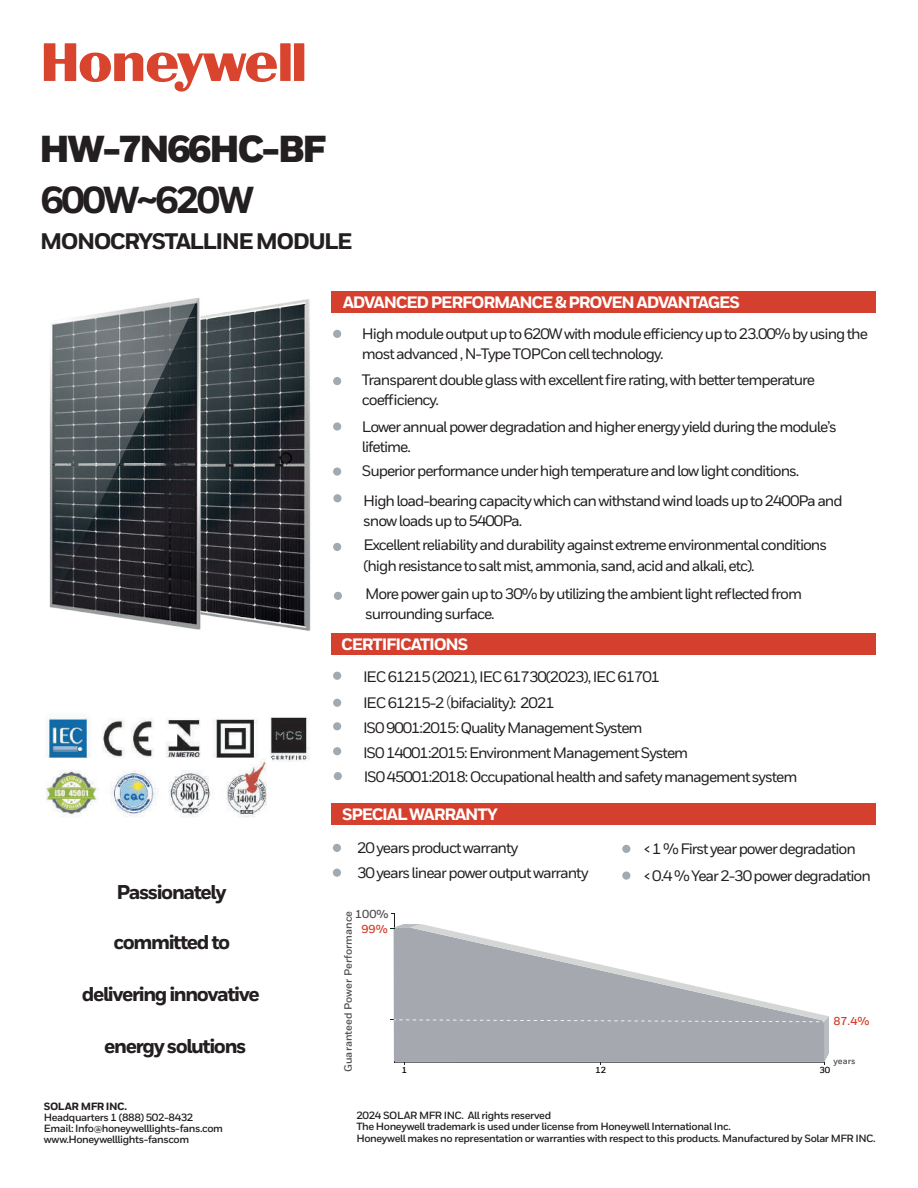
<style>
.page{position:relative;width:918px;height:1188px;background:#fff}
.page>*{position:absolute;margin:0;border:0;box-sizing:border-box;transform-origin:0 0}
.t1{font:900 37.5px "Honeywell Sans";letter-spacing:-.07em;color:#231f20}
.t2{font:800 37.5px "Honeywell Sans";letter-spacing:-.07em;color:#231f20}
.t3{font:800 22.5px "Honeywell Sans";letter-spacing:-.07em;color:#231f20}
.t4{font:800 19.95px "Honeywell Sans";letter-spacing:-.07em;color:#231f20}
.t5{font:800 16.5px "Honeywell Sans";letter-spacing:-.07em;color:#fff}
.t6{font:500 15.15px/20.2px "Honeywell Sans";letter-spacing:-.07em;color:#231f20}
.t7{font:700 11.4px "Honeywell Sans TT";color:#d53f2d}
.t8{font:700 11.4px "Honeywell Sans TT";color:#515153}
.t9{font:700 10.5px/11.1px "Honeywell Sans";letter-spacing:-.04em;color:#231f20}
.t10{font:700 10.5px "Honeywell Sans TT";color:#515153}
.t11{font:800 10.5px "Honeywell Sans";letter-spacing:-.04em;color:#231f20}
.t12{font:700 8.7px "Honeywell Sans TT";color:#000001}
.t13{font:700 8.7px "Honeywell Sans TT";color:#515153}
.s1{font-family:"Koz Go Pr 6 N";font-weight:400}
</style>
<div class="page">
<svg style="left:44px;top:43px;width:260px;height:49px"></svg>
<div style="left:331px;top:291px;width:545px;height:21px;background:#d53f2d"></div>
<div style="left:331px;top:634px;width:545px;height:21px;background:#d53f2d"></div>
<div style="left:331px;top:803px;width:545px;height:22px;background:#d53f2d"></div>
<div style="left:333px;top:672px;width:8px;height:8px;background:#a1aab1;border-radius:50%"></div>
<div style="left:333px;top:699px;width:8px;height:8px;background:#a1aab1;border-radius:50%"></div>
<div style="left:333px;top:722px;width:8px;height:8px;background:#a1aab1;border-radius:50%"></div>
<div style="left:333px;top:747px;width:8px;height:8px;background:#a1aab1;border-radius:50%"></div>
<div style="left:333px;top:844px;width:8px;height:8px;background:#a1aab1;border-radius:50%"></div>
<div style="left:333px;top:869px;width:8px;height:8px;background:#a1aab1;border-radius:50%"></div>
<div style="left:622px;top:845px;width:8px;height:8px;background:#a1aab1;border-radius:50%"></div>
<div style="left:622px;top:872px;width:8px;height:8px;background:#a1aab1;border-radius:50%"></div>
<div style="left:334px;top:772px;width:8px;height:8px;background:#a1aab1;border-radius:50%"></div>
<img style="left:45px;top:717px;width:265px;height:44px">
<img style="left:45px;top:759px;width:226px;height:59px">
<hr style="left:394px;top:913px;width:1px;height:150px;background:#1c1920">
<svg style="left:391px;top:924px;width:438px;height:141px"></svg>
<div style="left:333px;top:330px;width:8px;height:8px;background:#a1aab1;border-radius:50%"></div>
<div style="left:333px;top:377px;width:8px;height:8px;background:#a1aab1;border-radius:50%"></div>
<div style="left:333px;top:422px;width:8px;height:9px;background:#a1aab1;border-radius:50%"></div>
<div style="left:333px;top:467px;width:8px;height:9px;background:#a1aab1;border-radius:50%"></div>
<div style="left:333px;top:543px;width:8px;height:8px;background:#a1aab1;border-radius:50%"></div>
<div style="left:333px;top:494px;width:9px;height:8px;background:#a1aab1;border-radius:50%"></div>
<div style="left:334px;top:592px;width:8px;height:8px;background:#a1aab1;border-radius:50%"></div>
<img style="left:209px;top:299px;width:102px;height:332px">
<img style="left:49px;top:297px;width:160px;height:333px">
<svg style="left:50px;top:298px;width:148px;height:310px;background:#4b5054"></svg>
<h1 class="t1" style="left:39px;top:126px;width:288px">HW-7N66HC-BF</h1>
<h1 class="t2" style="left:41px;top:177px;width:215px">600W~620W</h1>
<h2 class="t3" style="left:40px;top:227px;width:314px">MONOCRYSTALLINE MODULE</h2>
<p class="t5" style="left:343px;top:292px;width:399px">ADVANCED PERFORMANCE &amp; PROVEN ADVANTAGES</p>
<p class="t6" style="left:362px;top:324px;width:508px">High module output up to 620W with module efficiency up to 23.00% by using the most advanced , N-Type TOPCon cell technology.</p>
<p class="t6" style="left:362px;top:370px;width:455px">Transparent double glass with excellent fire rating, with better temperature coefficiency.</p>
<p class="t6" style="left:362px;top:416px;width:476px">Lower annual power degradation and higher energy yield during the module’s lifetime.</p>
<p class="t6" style="left:362px;top:455px;width:482px;line-height:30.8px">Superior performance under high temperature and low light conditions.<br>High load-bearing capacity which can withstand wind loads up to 2400Pa and</p>
<p class="t6" style="left:363px;top:509px;width:465px;line-height:24px">snow loads up to 5400Pa.<br>Excellent reliability and durability against extreme environmental conditions</p>
<p class="t6" style="left:363px;top:551px;width:440px;line-height:28.5px">(high resistance to salt mist, ammonia, sand, acid and alkali, etc).<br>More power gain up to 30% by utilizing the ambient light reflected from</p>
<p class="t6" style="left:365px;top:604px;width:131px">surrounding surface.</p>
<p class="t5" style="left:341px;top:634px;width:129px">CERTIFICATIONS</p>
<p class="t6" style="left:363px;top:664px;width:299px;line-height:26.4px">IEC 61215 (2021), IEC 61730(2023), IEC 61701<br>IEC 61215-2<span class="s1">（</span>bifaciality): 2021</p>
<p class="t6" style="left:363px;top:716px;width:327px;line-height:24.8px">IS0 9001:2015: Quality Management System<br>IS0 14001:2015: Environment Management System</p>
<p class="t6" style="left:364px;top:767px;width:435px">IS0 45001:2018: Occupational health and safety management system</p>
<h3 class="t4" style="left:116px;top:880px;width:112px">Passionately</h3>
<h3 class="t4" style="left:113px;top:930px;width:118px">committed to</h3>
<h3 class="t4" style="left:82px;top:982px;width:180px">delivering innovative</h3>
<h3 class="t4" style="left:104px;top:1034px;width:144px">energy solutions</h3>
<p class="t5" style="left:342px;top:804px;width:158px">SPECIAL WARRANTY</p>
<p class="t6" style="left:357px;top:836px;width:233px;line-height:25.2px">20 years product warranty<br>30 years linear power output warranty</p>
<p class="t8" style="left:355px;top:907px;width:35px">100%</p>
<p class="t10" style="left:342px;top:1072px;width:163px;rotate:-90deg">Guaranteed Power Performance</p>
<p class="t7" style="left:361px;top:922px;width:28px">99%</p>
<p class="t12" style="left:402px;top:1065px;width:7px">1</p>
<p class="t12" style="left:596px;top:1065px;width:12px">12</p>
<p class="t6" style="left:643px;top:836px;width:229px;line-height:26.7px">&lt; 1 % First year power degradation<br>&lt; 0.4 % Year 2-30 power degradation</p>
<p class="t7" style="left:833px;top:1014px;width:38px">87.4%</p>
<p class="t13" style="left:833px;top:1056px;width:24px">years</p>
<p class="t12" style="left:820px;top:1065px;width:12px">30</p>
<p class="t11" style="left:44px;top:1100px;width:85px">SOLAR MFR INC.</p>
<p class="t9" style="left:44px;top:1112px;width:181px">Headquarters 1 (888) 502-8432<br>Email: Info@honeywelllights-fans.com www.Honeywelllights-fanscom</p>
<p class="t9" style="left:356px;top:1110px;width:521px">2024 SOLAR MFR INC. All rights reserved<br>The Honeywell trademark is used under license from Honeywell International Inc.<br>Honeywell makes no representation or warranties with respect to this products. Manufactured by Solar MFR INC.</p>
</div>
